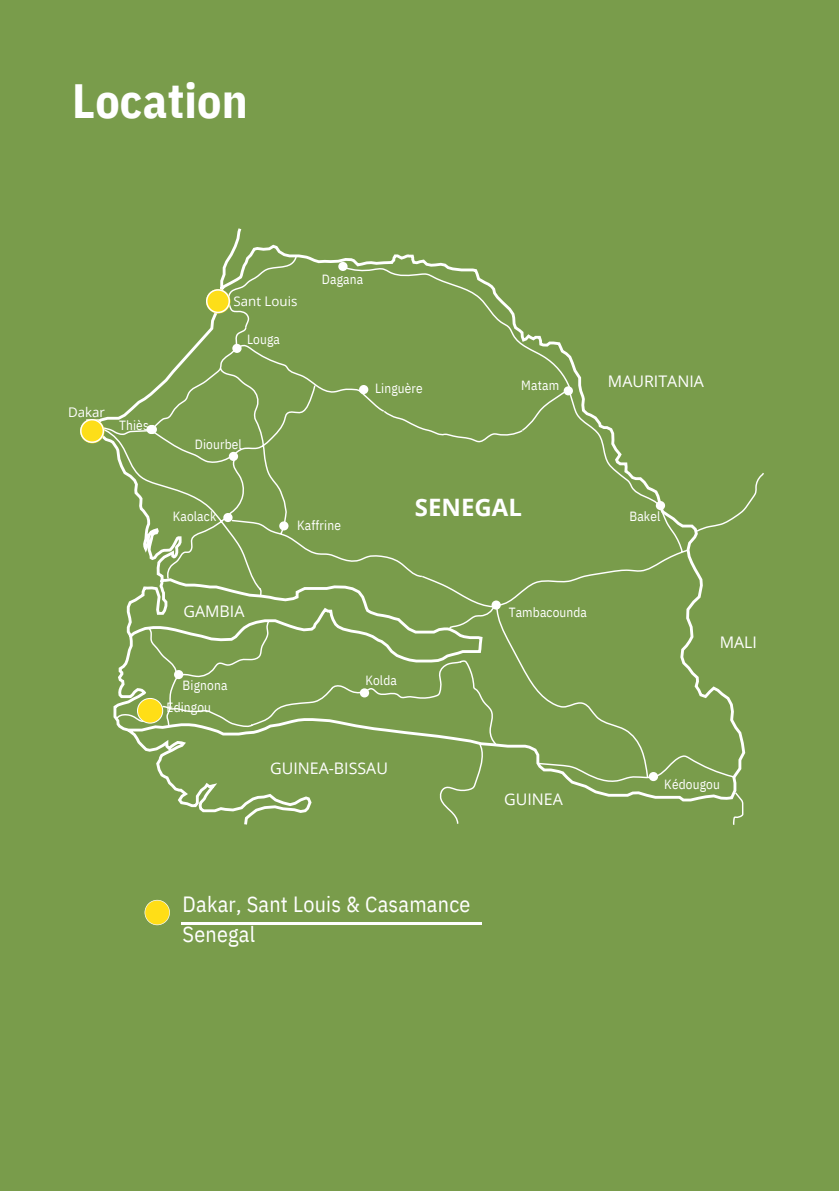
<style>
.page{position:relative;width:839px;height:1191px;background:#fff}
.page>*{position:absolute;margin:0;border:0;box-sizing:border-box;transform-origin:0 0}
.t1{font:700 48px "IBM Plex Sans Cond";letter-spacing:.005em;color:#fff}
.t2{font:700 24px "Open Sans";color:#fff}
.t3{font:22px/30px "IBM Plex Sans Cond";letter-spacing:.01em;color:#fff}
.t4{font:16px "Open Sans";color:#fff}
.t5{font:13.4px "IBM Plex Sans Cond";letter-spacing:.01em;color:#fff}
.t6{font:13.4px "Open Sans";color:#fff}
</style>
<div class="page">
<div style="left:0;top:0;width:838px;height:1191px;background:#799c4b"></div>
<svg style="left:144px;top:900px;width:26px;height:25px"></svg>
<hr style="left:181px;top:923px;width:300px;height:1px;background:#fff">
<svg style="left:100px;top:255px;width:528px;height:528px"></svg>
<div style="left:233px;top:345px;width:8px;height:7px;background:#fff;border-radius:50%"></div>
<div style="left:232px;top:344px;width:9px;height:9px;border:2px solid #fff;border-radius:50%"></div>
<div style="left:146px;top:425px;width:10px;height:9px;border:2px solid #fff;border-radius:50%"></div>
<div style="left:230px;top:453px;width:7px;height:7px;background:#fff;border-radius:50%"></div>
<div style="left:229px;top:452px;width:9px;height:9px;border:2px solid #fff;border-radius:50%"></div>
<div style="left:280px;top:522px;width:7px;height:8px;background:#fff;border-radius:50%"></div>
<div style="left:279px;top:521px;width:9px;height:9px;border:2px solid #fff;border-radius:50%"></div>
<div style="left:224px;top:514px;width:8px;height:7px;background:#fff;border-radius:50%"></div>
<div style="left:223px;top:513px;width:9px;height:9px;border:2px solid #fff;border-radius:50%"></div>
<div style="left:149px;top:426px;width:7px;height:7px;background:#fff;border-radius:50%"></div>
<div style="left:148px;top:425px;width:9px;height:9px;border:2px solid #fff;border-radius:50%"></div>
<div style="left:339px;top:263px;width:7px;height:7px;background:#fff;border-radius:50%"></div>
<div style="left:338px;top:262px;width:9px;height:9px;border:2px solid #fff;border-radius:50%"></div>
<div style="left:360px;top:386px;width:7px;height:7px;background:#fff;border-radius:50%"></div>
<div style="left:359px;top:385px;width:9px;height:9px;border:2px solid #fff;border-radius:50%"></div>
<div style="left:564px;top:387px;width:8px;height:7px;background:#fff;border-radius:50%"></div>
<div style="left:563px;top:386px;width:10px;height:9px;border:2px solid #fff;border-radius:50%"></div>
<div style="left:361px;top:689px;width:7px;height:8px;background:#fff;border-radius:50%"></div>
<div style="left:360px;top:688px;width:9px;height:9px;border:2px solid #fff;border-radius:50%"></div>
<div style="left:175px;top:671px;width:7px;height:7px;background:#fff;border-radius:50%"></div>
<div style="left:174px;top:670px;width:9px;height:9px;border:2px solid #fff;border-radius:50%"></div>
<div style="left:137px;top:698px;width:26px;height:25px;background:#ffde17;border-radius:50%"></div>
<div style="left:137px;top:698px;width:26px;height:26px;border:1px solid #fff;border-radius:50%"></div>
<svg style="left:439px;top:471px;width:325px;height:354px"></svg>
<svg style="left:206px;top:289px;width:24px;height:24px"></svg>
<svg style="left:80px;top:419px;width:45px;height:24px"></svg>
<h1 class="t1" style="left:72px;top:68px;width:177px">Location</h1>
<p class="t6" style="left:68px;top:402px;width:38px">Dakar</p>
<p class="t5" style="left:119px;top:416px;width:31px">Thiès</p>
<p class="t6" style="left:233px;top:291px;width:65px">Sant Louis</p>
<p class="t5" style="left:247px;top:330px;width:34px">Louga</p>
<p class="t5" style="left:195px;top:435px;width:48px">Diourbel</p>
<p class="t5" style="left:322px;top:270px;width:43px">Dagana</p>
<p class="t5" style="left:375px;top:379px;width:49px">Linguère</p>
<p class="t5" style="left:521px;top:377px;width:39px">Matam</p>
<p class="t5" style="left:173px;top:507px;width:45px">Kaolack</p>
<p class="t5" style="left:297px;top:516px;width:45px">Kaffrine</p>
<h2 class="t2" style="left:415px;top:491px;width:108px">SENEGAL</h2>
<p class="t4" style="left:608px;top:370px;width:97px">MAURITANIA</p>
<p class="t5" style="left:629px;top:507px;width:33px">Bakel</p>
<p class="t4" style="left:183px;top:600px;width:63px">GAMBIA</p>
<p class="t5" style="left:182px;top:676px;width:46px">Bignona</p>
<p class="t5" style="left:166px;top:699px;width:46px">Edingou</p>
<p class="t5" style="left:365px;top:671px;width:33px">Kolda</p>
<p class="t4" style="left:270px;top:757px;width:119px">GUINEA-BISSAU</p>
<p class="t5" style="left:508px;top:603px;width:80px">Tambacounda</p>
<p class="t4" style="left:504px;top:788px;width:60px">GUINEA</p>
<p class="t4" style="left:719px;top:631px;width:39px">MALI</p>
<p class="t5" style="left:664px;top:775px;width:57px">Kédougou</p>
<h3 class="t3" style="left:182px;top:888px;width:289px">Dakar, Sant Louis &amp; Casamance<br>Senegal</h3>
</div>
